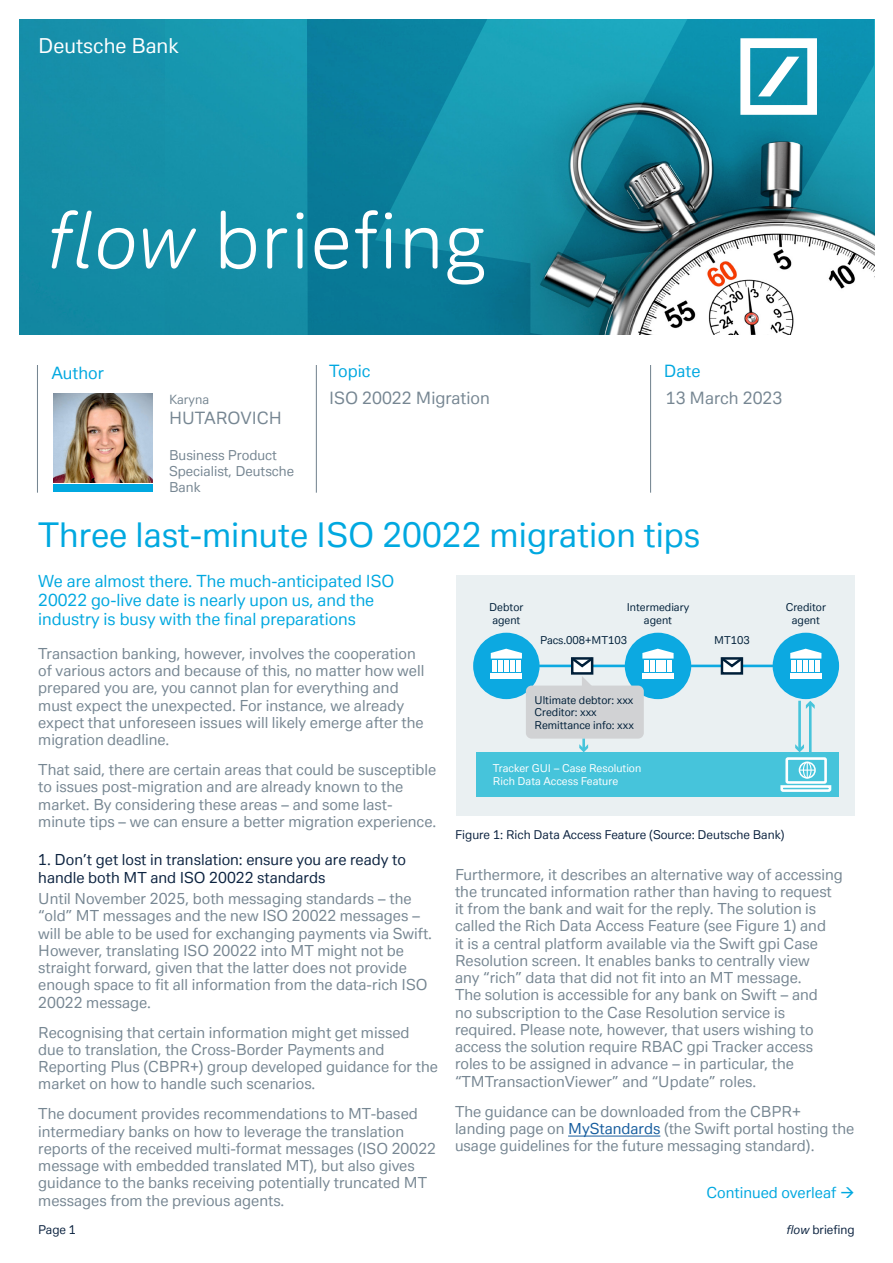
<style>
.page{position:relative;width:893px;height:1263px;background:#fff}
.page>*{position:absolute;margin:0;border:0;box-sizing:border-box;transform-origin:0 0}
.t1{font:77.55px "Deutsche Bank Display";color:#fff}
.t2{font:33.45px "Deutsche Bank Text";color:#00a8e0}
.t3{font:20.25px "Deutsche Bank Text";color:#fff}
.t4{font:16.8px "Deutsche Bank Text";color:#768692}
.t5{font:16.8px "Deutsche Bank Text";color:#00a8e0}
.t6{font:16.5px/18.8px "Deutsche Bank Text";color:#00a8e0}
.t7{font:15px/17.2px "Deutsche Bank Text";color:#768692}
.t8{font:15px/17.2px "Deutsche Bank Text";color:#0c2340}
.t9{font:15px "Deutsche Bank Text";color:#00a8e0}
.t10{font:13.5px/16.2px "Deutsche Bank Text";color:#768692}
.t11{font:12.6px "Deutsche Bank Text";color:#768692}
.t12{font:12px "Deutsche Bank Text";color:#0c2340}
.t13{font:10.65px/12.9px "Deutsche Bank Text";color:#001f39}
.t14{font:10.65px/12.9px "Deutsche Bank Text";color:#fff}
.s1{font-style:italic}
.s2{color:#175d9e}
</style>
<div class="page">
<div style="left:165px;top:19px;width:53px;height:315px;background:#1691a9"></div>
<svg style="left:218px;top:19px;width:656px;height:315px;background:#3091a6"></svg>
<div style="left:19px;top:19px;width:146px;height:315px;background:#158da6"></div>
<svg style="left:740px;top:38px;width:77px;height:77px"></svg>
<hr style="left:568px;top:1136px;width:92px;height:1px;background:#175d9e">
<hr style="left:37px;top:365px;width:1px;height:128px;background:#768692">
<hr style="left:316px;top:365px;width:1px;height:128px;background:#768692">
<hr style="left:650px;top:365px;width:1px;height:128px;background:#768692">
<img style="left:53px;top:393px;width:100px;height:90px">
<div style="left:53px;top:485px;width:100px;height:7px;background:#00a8e0"></div>
<div style="left:456px;top:575px;width:398px;height:240px;background:#eaf0f2"></div>
<hr style="left:536px;top:665px;width:246px;height:2px;background:#0ca9e1">
<div style="left:473px;top:633px;width:67px;height:66px;background:#0ca9e1;border-radius:50%"></div>
<div style="left:491px;top:673px;width:31px;height:6px;background:#fff"></div>
<div style="left:492px;top:660px;width:5px;height:12px;background:#fff"></div>
<div style="left:498px;top:660px;width:5px;height:12px;background:#fff"></div>
<div style="left:504px;top:660px;width:5px;height:12px;background:#fff"></div>
<hr style="left:510px;top:660px;width:4px;height:12px;background:#fff">
<hr style="left:516px;top:660px;width:4px;height:12px;background:#fff">
<svg style="left:491px;top:649px;width:31px;height:9px"></svg>
<div style="left:625px;top:633px;width:66px;height:66px;background:#0ca9e1;border-radius:50%"></div>
<div style="left:642px;top:673px;width:32px;height:6px;background:#fff"></div>
<hr style="left:644px;top:660px;width:4px;height:12px;background:#fff">
<hr style="left:650px;top:660px;width:4px;height:12px;background:#fff">
<hr style="left:656px;top:660px;width:4px;height:12px;background:#fff">
<hr style="left:662px;top:660px;width:4px;height:12px;background:#fff">
<hr style="left:668px;top:660px;width:4px;height:12px;background:#fff">
<svg style="left:642px;top:649px;width:32px;height:9px"></svg>
<div style="left:773px;top:633px;width:66px;height:66px;background:#0ca9e1;border-radius:50%"></div>
<div style="left:790px;top:673px;width:31px;height:6px;background:#fff"></div>
<hr style="left:792px;top:660px;width:4px;height:12px;background:#fff">
<hr style="left:798px;top:660px;width:4px;height:12px;background:#fff">
<hr style="left:804px;top:660px;width:4px;height:12px;background:#fff">
<hr style="left:810px;top:660px;width:4px;height:12px;background:#fff">
<div style="left:815px;top:660px;width:5px;height:12px;background:#fff"></div>
<svg style="left:790px;top:649px;width:31px;height:9px"></svg>
<div style="left:572px;top:658px;width:20px;height:15px;background:#fff"></div>
<div style="left:571px;top:657px;width:22px;height:18px;border:2px solid #001f39"></div>
<svg style="left:569px;top:657px;width:27px;height:12px"></svg>
<div style="left:722px;top:658px;width:20px;height:15px;background:#fff"></div>
<div style="left:721px;top:657px;width:22px;height:18px;border:2px solid #001f39"></div>
<svg style="left:718px;top:657px;width:27px;height:12px"></svg>
<div style="left:476px;top:752px;width:363px;height:45px;background:#46c4db"></div>
<div style="left:526px;top:685px;width:118px;height:54px;background:#d1d2d4;border-radius:6px"></div>
<svg style="left:582px;top:676px;width:13px;height:10px"></svg>
<svg style="left:579px;top:739px;width:9px;height:13px"></svg>
<hr style="left:798px;top:701px;width:3px;height:48px;background:#46c4db">
<svg style="left:795px;top:744px;width:9px;height:8px"></svg>
<hr style="left:809px;top:704px;width:3px;height:48px;background:#46c4db">
<svg style="left:806px;top:701px;width:9px;height:8px"></svg>
<div style="left:785px;top:757px;width:42px;height:27px;border:3px solid #fff"></div>
<svg style="left:780px;top:785px;width:52px;height:7px"></svg>
<div style="left:799px;top:761px;width:17px;height:18px;border:2px solid #fff;border-radius:50%"></div>
<svg style="left:799px;top:762px;width:16px;height:16px"></svg>
<h3 class="t3" style="left:38px;top:33px;width:142px">Deutsche Bank</h3>
<h1 class="t1" style="left:48px;top:192px;width:440px"><span class="s1">flow</span> briefing</h1>
<p class="t5" style="left:51px;top:362px;width:54px">Author</p>
<p class="t5" style="left:329px;top:361px;width:43px">Topic</p>
<p class="t5" style="left:664px;top:361px;width:38px">Date</p>
<p class="t11" style="left:169px;top:392px;width:42px">Karyna</p>
<p class="t4" style="left:169px;top:407px;width:114px">HUTAROVICH</p>
<p class="t10" style="left:169px;top:446px;width:127px">Business Product<br>Specialist, Deutsche<br>Bank</p>
<p class="t4" style="left:329px;top:387px;width:162px">ISO 20022 Migration</p>
<p class="t4" style="left:666px;top:387px;width:118px">13 March 2023</p>
<h2 class="t2" style="left:38px;top:514px;width:664px">Three last-minute ISO 20022 migration tips</h2>
<p class="t6" style="left:38px;top:571px;width:358px">We are almost there. The much-anticipated ISO<br>20022 go-live date is nearly upon us, and the industry is busy with the final preparations</p>
<p class="t7" style="left:38px;top:644px;width:388px">Transaction banking, however, involves the cooperation of various actors and because of this, no matter how well prepared you are, you cannot plan for everything and must expect the unexpected. For instance, we already expect that unforeseen issues will likely emerge after the migration deadline.</p>
<p class="t7" style="left:38px;top:761px;width:399px">That said, there are certain areas that could be susceptible to issues post-migration and are already known to the market. By considering these areas – and some last&shy;minute tips – we can ensure a better migration experience.</p>
<p class="t8" style="left:38px;top:851px;width:369px">1. Don’t get lost in translation: ensure you are ready to handle both MT and ISO 20022 standards</p>
<p class="t7" style="left:38px;top:890px;width:395px">Until November 2025, both messaging standards – the “old” MT messages and the new ISO 20022 messages – will be able to be used for exchanging payments via Swift.<br>However, translating ISO 20022 into MT might not be straight forward, given that the latter does not provide enough space to fit all information from the data-rich ISO 20022 message.</p>
<p class="t7" style="left:38px;top:1023px;width:401px">Recognising that certain information might get missed due to translation, the Cross-Border Payments and Reporting Plus (CBPR+) group developed guidance for the market on how to handle such scenarios.</p>
<p class="t7" style="left:38px;top:1105px;width:399px">The document provides recommendations to MT-based intermediary banks on how to leverage the translation reports of the received multi-format messages (ISO 20022 message with embedded translated MT), but also gives guidance to the banks receiving potentially truncated MT messages from the previous agents.</p>
<p class="t13" style="left:627px;top:601px;width:64px;text-align:center">Intermediary agent</p>
<p class="t13" style="left:786px;top:601px;width:42px;text-align:center">Creditor agent</p>
<p class="t13" style="left:714px;top:633px;width:37px">MT103</p>
<p class="t13" style="left:489px;top:601px;width:36px">Debtor agent</p>
<p class="t13" style="left:540px;top:633px;width:89px">Pacs.008+MT103</p>
<p class="t13" style="left:534px;top:693px;width:101px">Ultimate debtor: xxx<br>Creditor: xxx<br>Remittance info: xxx</p>
<p class="t14" style="left:493px;top:762px;width:150px">Tracker GUI – Case Resolution<br>Rich Data Access Feature</p>
<p class="t12" style="left:455px;top:827px;width:331px">Figure 1: Rich Data Access Feature (Source: Deutsche Bank)</p>
<p class="t7" style="left:455px;top:865px;width:389px">Furthermore, it describes an alternative way of accessing the truncated information rather than having to request it from the bank and wait for the reply. The solution is called the Rich Data Access Feature (see Figure 1) and<br>it is a central platform available via the Swift gpi Case Resolution screen. It enables banks to centrally view<br>any “rich” data that did not fit into an MT message.<br>The solution is accessible for any bank on Swift – and<br>no subscription to the Case Resolution service is required. Please note, however, that users wishing to access the solution require RBAC gpi Tracker access roles to be assigned in advance – in particular, the “TMTransactionViewer” and “Update” roles.</p>
<p class="t7" style="left:455px;top:1102px;width:401px">The guidance can be downloaded from the CBPR+ landing page on <span class="s2">MyStandards</span> (the Swift portal hosting the usage guidelines for the future messaging standard).</p>
<p class="t9" style="left:706px;top:1183px;width:150px">Continued overleaf →</p>
<p class="t12" style="left:38px;top:1222px;width:39px">Page 1</p>
<p class="t12" style="left:786px;top:1222px;width:70px"><span class="s1">flow</span> briefing</p>
</div>
